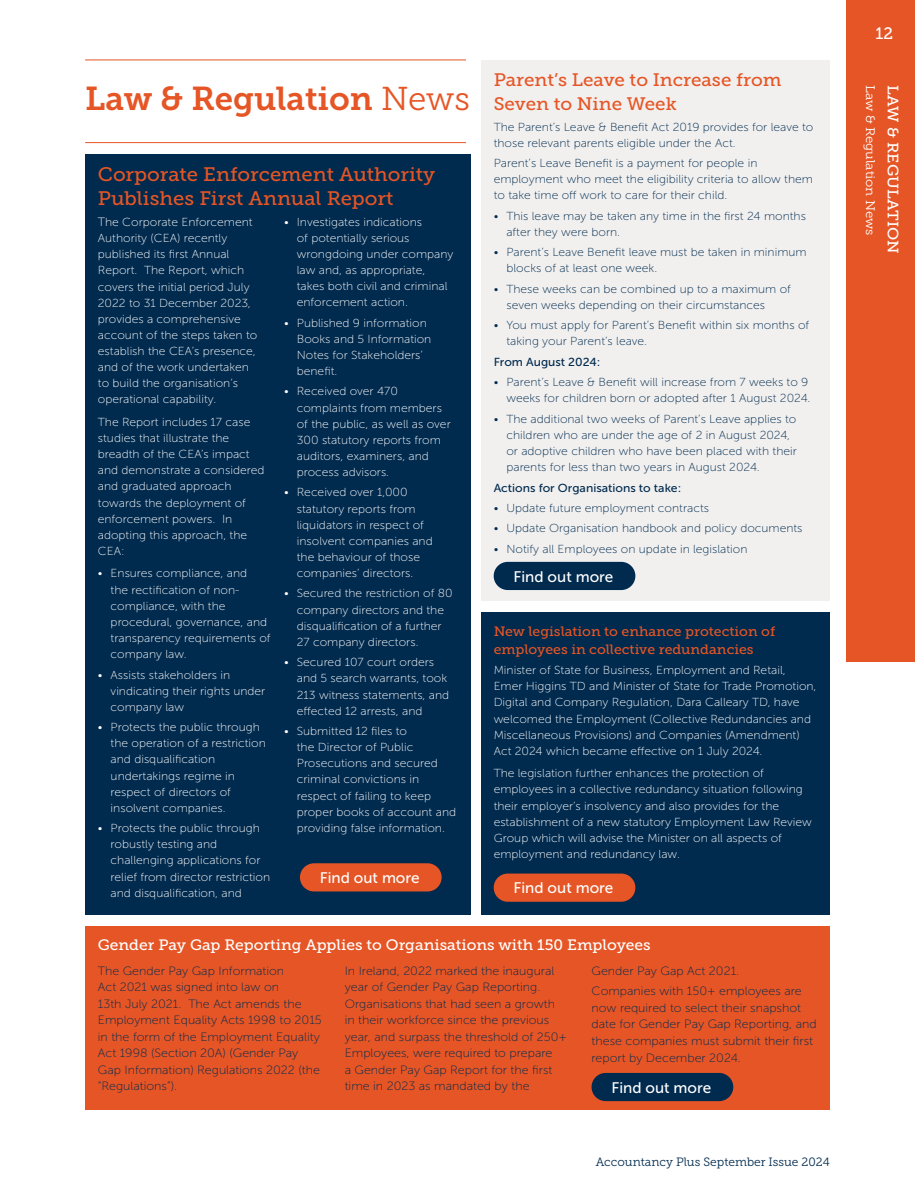
<style>
.page{position:relative;width:915px;height:1191px;background:#fff}
.page>*{position:absolute;margin:0;border:0;box-sizing:border-box;transform-origin:0 0}
.t1{font:33px "Museo Slab 700";color:#e65525}
.t2{font:19.5px/24px "Museo Slab 500";color:#e65525;scale:1.04 1}
.t3{font:18px/24px "Museo Slab 500";color:#e65525;scale:1.04 1}
.t4{font:16.5px "Museo Slab 500";color:#fff}
.t5{font:15.3px "Museo Sans 500";color:#fff}
.t6{font:15px "Museo Slab 500";color:#fff;scale:1.04 1}
.t7{font:15px "Museo Slab 500";color:#fff;scale:1.07 1}
.t8{font:13.5px/18px "Museo Slab 500";color:#e65525;scale:1.04 1}
.t9{font:12.3px "Museo Slab 300";color:#fff;scale:1.07 1}
.t10{font:12px/16.5px "Museo Sans 100";color:#002a4e;scale:1.04 1}
.t11{font:12px "Museo Slab 300";color:#002a4e}
.t12{font:11.7px/16px "Museo Sans 100";color:#fff;scale:1.04 1}
.t13{font:11.7px/16px "Museo Sans 100";color:#002a4e;scale:1.04 1}
.t14{font:11.7px "Museo Sans 500";color:#002a4e;scale:1.04 1}
.s1{font-family:"Museo Slab 300"}
.s2{font-size:12px}
</style>
<div class="page">
<div style="left:85px;top:925px;width:744px;height:184px;background:#e65525"></div>
<div style="left:480px;top:60px;width:349px;height:540px;background:#f1f0ef"></div>
<div style="left:480px;top:612px;width:349px;height:302px;background:#002a4e"></div>
<hr style="left:85px;top:60px;width:381px;height:1px;background:#e65525">
<hr style="left:85px;top:142px;width:381px;height:1px;background:#e65525">
<div style="left:846px;top:0;width:68px;height:661px;background:#e65525"></div>
<div style="left:493px;top:562px;width:142px;height:28px;background:#002a4e;border-radius:14px"></div>
<div style="left:591px;top:1073px;width:142px;height:28px;background:#002a4e;border-radius:14px"></div>
<div style="left:85px;top:154px;width:385px;height:760px;background:#002a4e"></div>
<div style="left:300px;top:863px;width:141px;height:28px;background:#e65525;border-radius:14px"></div>
<div style="left:493px;top:873px;width:142px;height:28px;background:#e65525;border-radius:14px"></div>
<h3 class="t4" style="left:875px;top:24px;width:19px">12</h3>
<h3 class="t3" style="left:493px;top:68px;width:278px">Parent’s Leave to Increase from<br>Seven to Nine Week</h3>
<p class="t13" style="left:493px;top:119px;width:309px">The Parent’s Leave &amp; Benefit Act 2019 provides for leave to those relevant parents eligible under the Act.</p>
<p class="t13" style="left:493px;top:155px;width:308px">Parent’s Leave Benefit is a payment for people in employment who meet the eligibility criteria to allow them to take time off work to care for their child.</p>
<p class="t13" style="left:506px;top:208px;width:289px;text-indent:-13px">• This leave may be taken any time in the first 24 months after they were born.</p>
<p class="t13" style="left:506px;top:244px;width:290px;text-indent:-13px">• Parent’s Leave Benefit leave must be taken in minimum blocks of at least one week.</p>
<p class="t13" style="left:506px;top:281px;width:275px;text-indent:-13px">• These weeks can be combined up to a maximum of seven weeks depending on their circumstances</p>
<p class="t13" style="left:506px;top:317px;width:292px;text-indent:-13px">• You must apply for Parent’s Benefit within six months of taking your Parent’s leave.</p>
<p class="t14" style="left:493px;top:355px;width:104px">From August 2024:</p>
<p class="t13" style="left:493px;top:374px;width:306px;text-align:right">• Parent’s Leave &amp; Benefit will increase from 7 weeks to 9 weeks for children born or adopted after 1 August 2024.</p>
<p class="t13" style="left:506px;top:411px;width:281px;text-indent:-13px">• The additional two weeks of Parent’s Leave applies to children who are under the age of 2 in August 2024, or adoptive children who have been placed with their parents for less than two years in August 2024.</p>
<p class="t14" style="left:493px;top:481px;width:182px">Actions for Organisations to take:</p>
<p class="t13" style="left:493px;top:500px;width:208px">• Update future employment contracts</p>
<p class="t13" style="left:493px;top:520px;width:298px">• Update Organisation handbook and policy documents</p>
<p class="t13" style="left:493px;top:541px;width:245px">• Notify all Employees on update in legislation</p>
<h1 class="t1" style="left:85px;top:80px;width:386px">Law &amp; Regulation <span class="s1">News</span></h1>
<p class="t9" style="left:876px;top:85px;width:142px;rotate:90deg">Law &amp; Regulation News</p>
<p class="t7" style="left:901px;top:85px;width:159px;rotate:90deg">LAW &amp; REGULATION</p>
<h2 class="t2" style="left:98px;top:163px;width:326px">Corporate Enforcement Authority<br>Publishes First Annual Report</h2>
<p class="t12" style="left:98px;top:214px;width:155px"><span class="s2">T</span>he Corporate Enforcement<br>Authority (CEA) recently published its first Annual<br>Report. The Report, which covers the initial period July<br>2022 to 31 December 2023, provides a comprehensive account of the steps taken to establish the CEA’s presence, and of the work undertaken to build the organisation’s operational capability.</p>
<p class="t12" style="left:98px;top:414px;width:161px">The Report includes 17 case studies that illustrate the breadth of the CEA’s impact and demonstrate a considered and graduated approach towards the deployment of enforcement powers. In adopting this approach, the<br>CEA:</p>
<p class="t12" style="left:111px;top:565px;width:155px;text-indent:-13px">• Ensures compliance, and<br>the rectification of non&shy;compliance, with the procedural, governance, and transparency requirements of company law.</p>
<p class="t12" style="left:111px;top:666px;width:150px;text-indent:-13px">• Assists stakeholders in vindicating their rights under company law</p>
<p class="t12" style="left:111px;top:719px;width:151px;text-indent:-13px">• Protects the public through the operation of a restriction and disqualification undertakings regime in respect of directors of insolvent companies.</p>
<p class="t12" style="left:111px;top:820px;width:155px;text-indent:-13px">• Protects the public through robustly testing and challenging applications for relief from director restriction and disqualification, and</p>
<p class="t12" style="left:297px;top:214px;width:152px;text-indent:-13px">• Investigates indications<br>of potentially serious wrongdoing under company law and, as appropriate, takes both civil and criminal enforcement action.</p>
<p class="t12" style="left:297px;top:315px;width:131px;text-indent:-13px">• Published 9 information<br>Books and 5 Information<br>Notes for Stakeholders’ benefit.</p>
<p class="t12" style="left:297px;top:383px;width:149px;text-indent:-13px">• Received over 470 complaints from members of the public, as well as over<br>300 statutory reports from auditors, examiners, and process advisors.</p>
<p class="t12" style="left:297px;top:484px;width:132px;text-indent:-13px">• Received over 1,000 statutory reports from liquidators in respect of insolvent companies and the behaviour of those companies’ directors.</p>
<p class="t12" style="left:297px;top:585px;width:151px;text-indent:-13px">• Secured the restriction of 80 company directors and the disqualification of a further<br>27 company directors.</p>
<p class="t12" style="left:297px;top:654px;width:148px;text-indent:-13px">• Secured 107 court orders and 5 search warrants, took<br>213 witness statements, and effected 12 arrests, and</p>
<p class="t12" style="left:297px;top:723px;width:155px;text-indent:-13px">• Submitted 12 files to<br>the Director of Public<br>Prosecutions and secured criminal convictions in respect of failing to keep proper books of account and providing false information.</p>
<h3 class="t5" style="left:319px;top:869px;width:101px">Find out more</h3>
<h3 class="t5" style="left:513px;top:568px;width:101px">Find out more</h3>
<p class="t8" style="left:493px;top:622px;width:272px">New legislation to enhance protection of employees in collective redundancies</p>
<p class="t12" style="left:493px;top:662px;width:312px">Minister of State for Business, Employment and Retail, Emer Higgins TD and Minister of State for Trade Promotion, Digital and Company Regulation, Dara Calleary TD, have welcomed the Employment (Collective Redundancies and Miscellaneous Provisions) and Companies (Amendment)<br>Act 2024 which became effective on 1 July 2024.</p>
<p class="t12" style="left:493px;top:765px;width:307px">The legislation further enhances the protection of employees in a collective redundancy situation following their employer’s insolvency and also provides for the establishment of a new statutory Employment Law Review Group which will advise the Minister on all aspects of employment and redundancy law.</p>
<h3 class="t5" style="left:513px;top:879px;width:101px">Find out more</h3>
<p class="t6" style="left:98px;top:936px;width:533px">Gender Pay Gap Reporting Applies to Organisations with 150 Employees</p>
<p class="t10" style="left:98px;top:962px;width:217px">The Gender Pay Gap Information<br>Act 2021 was signed into law on<br>13th July 2021. The Act amends the<br>Employment Equality Acts 1998 to 2015 in the form of the Employment Equality<br>Act 1998 (Section 20A) (Gender Pay<br>Gap Information) Regulations 2022 (the “Regulations”).</p>
<p class="t10" style="left:344px;top:962px;width:215px">In Ireland, 2022 marked the inaugural year of Gender Pay Gap Reporting.<br>Organisations that had seen a growth in their workforce since the previous year, and surpass the threshold of 250+ Employees, were required to prepare<br>a Gender Pay Gap Report for the first time in 2023 as mandated by the</p>
<p class="t10" style="left:591px;top:960px;width:203px;line-height:20.7px">Gender Pay Gap Act 2021.<br>Companies with 150+ employees are</p>
<p class="t10" style="left:591px;top:999px;width:218px">now required to select their snapshot date for Gender Pay Gap Reporting, and these companies must submit their first report by December 2024.</p>
<h3 class="t5" style="left:611px;top:1079px;width:101px">Find out more</h3>
<p class="t11" style="left:595px;top:1155px;width:235px">Accountancy Plus September Issue 2024</p>
</div>
